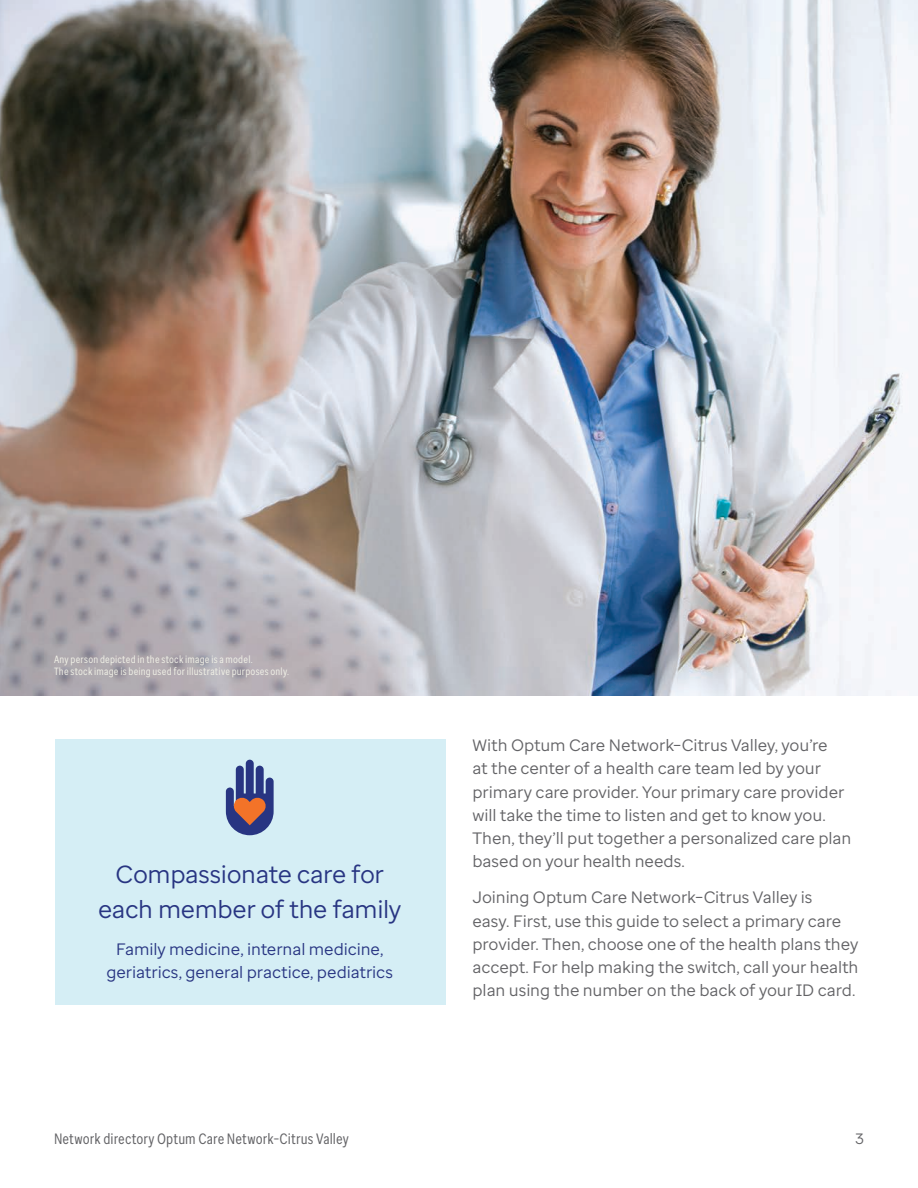
<style>
.page{position:relative;width:918px;height:1188px;background:#fff}
.page>*{position:absolute;margin:0;border:0;box-sizing:border-box;transform-origin:0 0}
.t1{font:24.75px/34.7px "Optum Sans";letter-spacing:-.015em;color:#283582;text-align:center}
.t2{font:16.5px/23.1px "Optum Sans";letter-spacing:-.005em;color:#636366}
.t3{font:16.5px/23.1px "Optum Sans";letter-spacing:-.005em;color:#283582;text-align:center}
.t4{font:15px "Optum Sans Cond";letter-spacing:.005em;color:#636366}
.t5{font:15px "Optum Sans";color:#636366}
.t6{font:10.5px/12.6px "Optum Sans Cond";letter-spacing:.02em;color:#f1f1e7}
</style>
<div class="page">
<img style="left:0;top:0;width:918px;height:696px">
<div style="left:55px;top:739px;width:391px;height:265px;background:#d5eef5"></div>
<svg style="left:226px;top:760px;width:48px;height:75px"></svg>
<p class="t6" style="left:54px;top:652px;width:237px">Any person depicted in the stock image is a model.<br>The stock image is being used for illustrative purposes only.</p>
<h1 class="t1" style="left:98px;top:857px;width:305px">Compassionate care for each member of the family</h1>
<p class="t3" style="left:106px;top:937px;width:288px">Family medicine, internal medicine, geriatrics, general practice, pediatrics</p>
<p class="t2" style="left:472px;top:734px;width:380px">With Optum Care Network–Citrus Valley, you’re<br>at the center of a health care team led by your primary care provider. Your primary care provider will take the time to listen and get to know you.<br>Then, they’ll put together a personalized care plan based on your health needs.</p>
<p class="t2" style="left:472px;top:886px;width:388px">Joining Optum Care Network–Citrus Valley is<br>easy. First, use this guide to select a primary care provider. Then, choose one of the health plans they accept. For help making the switch, call your health plan using the number on the back of your ID card.</p>
<p class="t4" style="left:54px;top:1129px;width:296px">Network directory Optum Care Network–Citrus Valley</p>
<p class="t5" style="left:855px;top:1129px;width:10px">3</p>
</div>
